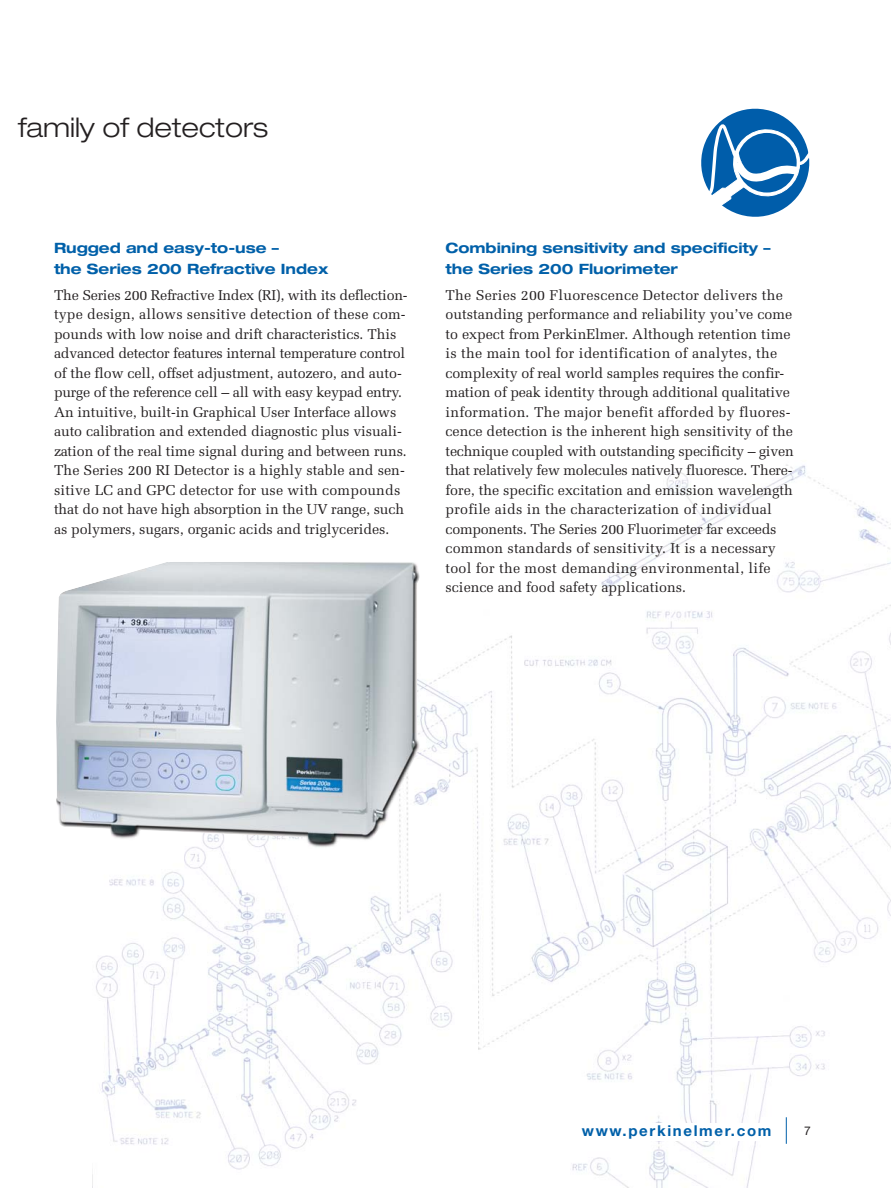
<style>
.page{position:relative;width:891px;height:1188px;background:#fff}
.page>*{position:absolute;margin:0;border:0;box-sizing:border-box;transform-origin:0 0}
.t1{font:300 expanded 27px "Helvetica Neue";color:#231f20}
.t2{font:700 15px "Helvetica Neue";letter-spacing:.11em;color:#0060a9}
.t3{font:14.25px/19.5px "Melior";letter-spacing:-.005em;color:#231f20}
.t4{font:700 expanded 14.25px/21px "Helvetica Neue";color:#0060a9}
.t5{font:12px "Helvetica Neue";color:#231f20}
</style>
<div class="page">
<img style="left:92px;top:464px;width:799px;height:724px">
<svg style="left:701px;top:109px;width:109px;height:108px"></svg>
<div style="left:571px;top:1124px;width:202px;height:17px;background:#fff"></div>
<div style="left:786px;top:1125px;width:27px;height:32px;background:#fff"></div>
<svg style="left:786px;top:1117px;width:1px;height:27px"></svg>
<img style="left:56px;top:562px;width:364px;height:289px">
<h1 class="t1" style="left:18px;top:117px;width:251px">family of detectors</h1>
<p class="t4" style="left:54px;top:239px;width:276px">Rugged and easy-to-use –<br>the Series 200 Refractive Index</p>
<p class="t3" style="left:54px;top:287px;width:355px">The Series 200 Refractive Index (RI), with its deflection&shy;type design, allows sensitive detection of these com&shy;pounds with low noise and drift characteristics. This advanced detector features internal temperature control of the flow cell, offset adjustment, autozero, and auto&shy;purge of the reference cell – all with easy keypad entry.<br>An intuitive, built-in Graphical User Interface allows auto calibration and extended diagnostic plus visuali&shy;zation of the real time signal during and between runs.<br>The Series 200 RI Detector is a highly stable and sen&shy;sitive LC and GPC detector for use with compounds that do not have high absorption in the UV range, such as polymers, sugars, organic acids and triglycerides.</p>
<p class="t4" style="left:446px;top:239px;width:327px">Combining sensitivity and specificity – the Series 200 Fluorimeter</p>
<p class="t3" style="left:446px;top:287px;width:350px">The Series 200 Fluorescence Detector delivers the outstanding performance and reliability you’ve come to expect from PerkinElmer. Although retention time is the main tool for identification of analytes, the complexity of real world samples requires the confir&shy;mation of peak identity through additional qualitative information. The major benefit afforded by fluores&shy;cence detection is the inherent high sensitivity of the technique coupled with outstanding specificity – given that relatively few molecules natively fluoresce. There&shy;fore, the specific excitation and emission wavelength profile aids in the characterization of individual components. The Series 200 Fluorimeter far exceeds common standards of sensitivity. It is a necessary tool for the most demanding environmental, life science and food safety applications.</p>
<p class="t2" style="left:582px;top:1125px;width:191px">www.perkinelmer.com</p>
<p class="t5" style="left:804px;top:1126px;width:8px">7</p>
</div>
